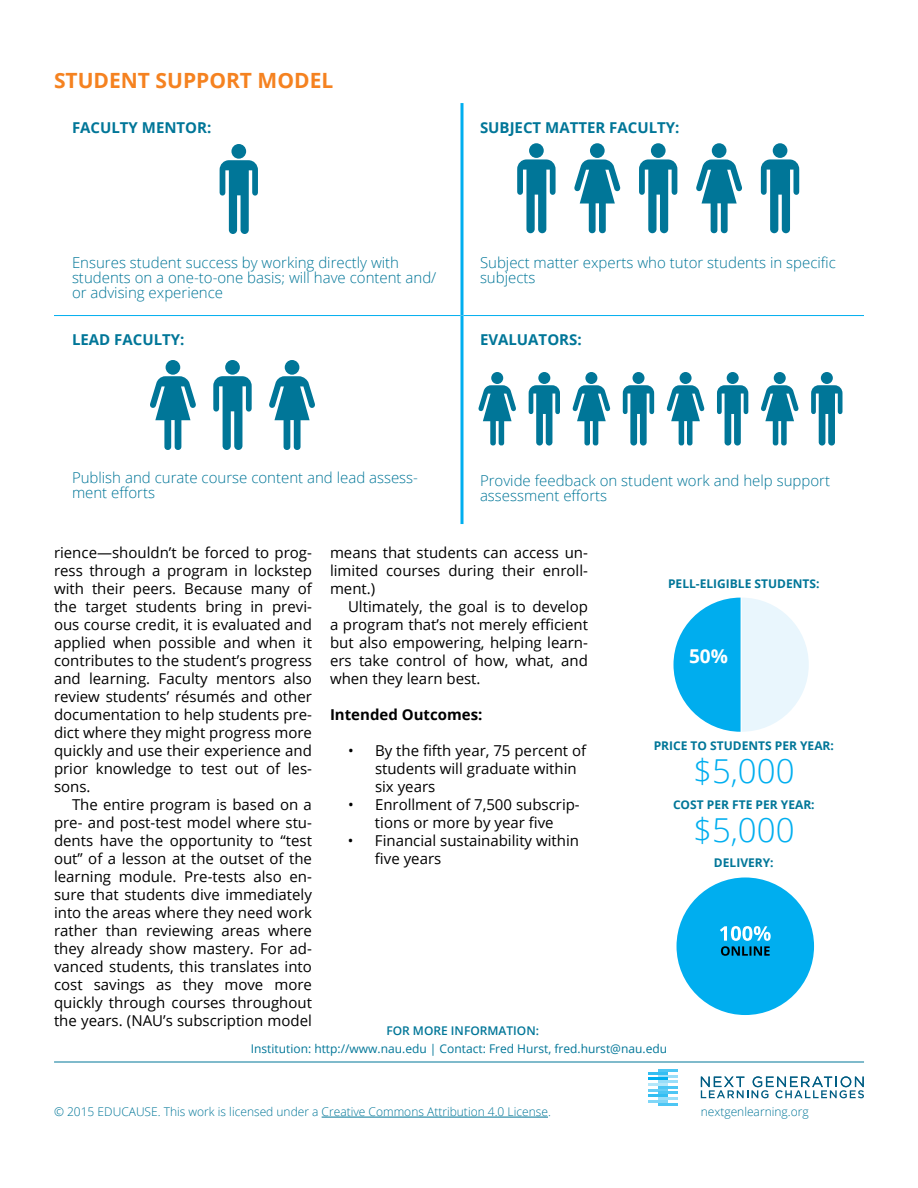
<style>
.page{position:relative;width:918px;height:1188px;background:#fff}
.page>*{position:absolute;margin:0;border:0;box-sizing:border-box;transform-origin:0 0}
.t1{font:300 33px "Open Sans";color:#00aeef}
.t2{font:700 21px "Open Sans";color:#f58220}
.t3{font:700 19.05px "Open Sans";color:#fff}
.t4{font:15px/18px "Open Sans";color:#000;text-align:justify}
.t5{font:300 15px/15px "Open Sans";color:#007698}
.t6{font:700 15px "Open Sans";color:#007698}
.t7{font:700 15px "Open Sans";color:#000}
.t8{font:300 12px "Open Sans";color:#007698}
.t9{font:700 12px "Open Sans";color:#007698}
.t10{font:12px "Open Sans";color:#007698}
.t11{font:600 12px "Open Sans";color:#007698}
</style>
<div class="page">
<svg style="left:701px;top:1076px;width:163px;height:22px"></svg>
<hr style="left:658px;top:1069px;width:19px;height:3px;background:#4dc6f4">
<hr style="left:648px;top:1072px;width:20px;height:3px;background:#33bef2">
<hr style="left:658px;top:1075px;width:19px;height:3px;background:#99def9">
<hr style="left:648px;top:1078px;width:20px;height:2px;background:#00aeef">
<hr style="left:658px;top:1080px;width:19px;height:3px;background:#99def9">
<hr style="left:648px;top:1083px;width:20px;height:3px;background:#b3e7fa">
<hr style="left:658px;top:1086px;width:19px;height:3px;background:#4dc6f4">
<hr style="left:648px;top:1089px;width:20px;height:3px;background:#66cef6">
<svg style="left:658px;top:1092px;width:19px;height:2px"></svg>
<hr style="left:648px;top:1094px;width:20px;height:3px;background:#33bef2">
<hr style="left:658px;top:1097px;width:19px;height:3px;background:#99def9">
<hr style="left:648px;top:1100px;width:20px;height:3px;background:#80d6f7">
<hr style="left:658px;top:1103px;width:19px;height:3px;background:#4dc6f4">
<hr style="left:54px;top:1062px;width:810px;height:1px;background:#007698">
<hr style="left:54px;top:315px;width:406px;height:1px;background:#00aeef">
<hr style="left:464px;top:315px;width:400px;height:1px;background:#00aeef">
<svg style="left:460px;top:103px;width:4px;height:213px"></svg>
<svg style="left:460px;top:316px;width:4px;height:208px"></svg>
<div style="left:677px;top:877px;width:137px;height:138px;background:#00aeef;border-radius:50%"></div>
<svg style="left:720px;top:926px;width:51px;height:30px"></svg>
<svg style="left:150px;top:376px;width:46px;height:74px"></svg>
<div style="left:166px;top:360px;width:14px;height:15px;background:#007698;border-radius:50%"></div>
<svg style="left:269px;top:376px;width:46px;height:74px"></svg>
<div style="left:285px;top:360px;width:14px;height:15px;background:#007698;border-radius:50%"></div>
<svg style="left:574px;top:159px;width:47px;height:75px"></svg>
<div style="left:590px;top:143px;width:15px;height:15px;background:#007698;border-radius:50%"></div>
<svg style="left:696px;top:159px;width:46px;height:75px"></svg>
<div style="left:712px;top:143px;width:14px;height:15px;background:#007698;border-radius:50%"></div>
<div style="left:231px;top:144px;width:15px;height:15px;background:#007698;border-radius:50%"></div>
<svg style="left:220px;top:160px;width:38px;height:74px"></svg>
<div style="left:651px;top:143px;width:15px;height:15px;background:#007698;border-radius:50%"></div>
<svg style="left:639px;top:159px;width:38px;height:74px"></svg>
<div style="left:529px;top:143px;width:15px;height:15px;background:#007698;border-radius:50%"></div>
<svg style="left:517px;top:159px;width:39px;height:74px"></svg>
<div style="left:225px;top:360px;width:15px;height:15px;background:#007698;border-radius:50%"></div>
<svg style="left:213px;top:376px;width:39px;height:74px"></svg>
<div style="left:773px;top:143px;width:14px;height:15px;background:#007698;border-radius:50%"></div>
<svg style="left:761px;top:159px;width:38px;height:74px"></svg>
<svg style="left:478px;top:385px;width:38px;height:61px"></svg>
<div style="left:491px;top:372px;width:12px;height:12px;background:#007698;border-radius:50%"></div>
<svg style="left:666px;top:385px;width:39px;height:61px"></svg>
<div style="left:680px;top:372px;width:12px;height:12px;background:#007698;border-radius:50%"></div>
<svg style="left:572px;top:385px;width:39px;height:61px"></svg>
<div style="left:585px;top:372px;width:12px;height:12px;background:#007698;border-radius:50%"></div>
<svg style="left:761px;top:385px;width:38px;height:61px"></svg>
<div style="left:774px;top:372px;width:12px;height:12px;background:#007698;border-radius:50%"></div>
<div style="left:538px;top:372px;width:12px;height:12px;background:#007698;border-radius:50%"></div>
<svg style="left:529px;top:385px;width:31px;height:61px"></svg>
<div style="left:727px;top:372px;width:12px;height:12px;background:#007698;border-radius:50%"></div>
<svg style="left:717px;top:385px;width:31px;height:61px"></svg>
<div style="left:633px;top:372px;width:12px;height:12px;background:#007698;border-radius:50%"></div>
<svg style="left:623px;top:385px;width:31px;height:61px"></svg>
<div style="left:821px;top:372px;width:12px;height:12px;background:#007698;border-radius:50%"></div>
<svg style="left:811px;top:385px;width:32px;height:61px"></svg>
<svg style="left:673px;top:598px;width:136px;height:134px"></svg>
<hr style="left:322px;top:1117px;width:226px;height:1px;background:#007698">
<h2 class="t2" style="left:54px;top:66px;width:281px">STUDENT SUPPORT MODEL</h2>
<p class="t6" style="left:72px;top:117px;width:141px">FACULTY MENTOR:</p>
<p class="t6" style="left:480px;top:117px;width:201px">SUBJECT MATTER FACULTY:</p>
<p class="t5" style="left:72px;top:254px;width:366px">Ensures student success by working directly with students on a one-to-one basis; will have content and/ or advising experience</p>
<p class="t6" style="left:72px;top:329px;width:114px">LEAD FACULTY:</p>
<p class="t5" style="left:480px;top:254px;width:357px">Subject matter experts who tutor students in specific subjects</p>
<p class="t6" style="left:480px;top:329px;width:103px">EVALUATORS:</p>
<p class="t5" style="left:72px;top:470px;width:348px">Publish and curate course content and lead assess&shy;ment efforts</p>
<p class="t5" style="left:480px;top:473px;width:352px">Provide feedback on student work and help support assessment efforts</p>
<p class="t4" style="left:54px;top:543px;width:260px">rience—shouldn’t be forced to prog&shy;ress through a program in lockstep with their peers. Because many of the target students bring in previ&shy;ous course credit, it is evaluated and applied when possible and when it contributes to the student’s progress and learning. Faculty mentors also review students’ résumés and other documentation to help students pre&shy;dict where they might progress more quickly and use their experience and prior knowledge to test out of les&shy;sons.</p>
<p class="t4" style="left:54px;top:795px;width:260px;text-indent:18px">The entire program is based on a pre- and post-test model where stu&shy;dents have the opportunity to “test out” of a lesson at the outset of the learning module. Pre-tests also en&shy;sure that students dive immediately into the areas where they need work rather than reviewing areas where they already show mastery. For ad&shy;vanced students, this translates into cost savings as they move more quickly through courses throughout the years. (NAU’s subscription model</p>
<p class="t4" style="left:330px;top:543px;width:260px">means that students can access un&shy;limited courses during their enroll&shy;ment.)</p>
<p class="t4" style="left:330px;top:597px;width:260px;text-indent:18px">Ultimately, the goal is to develop a program that’s not merely efficient but also empowering, helping learn&shy;ers take control of how, what, and when they learn best.</p>
<p class="t7" style="left:330px;top:704px;width:154px">Intended Outcomes:</p>
<p class="t4" style="left:375px;top:741px;width:213px;text-align:left;text-indent:-27px">• By the fifth year, 75 percent of students will graduate within six years</p>
<p class="t4" style="left:348px;top:795px;width:233px;text-align:center">• Enrollment of 7,500 subscrip&shy;tions or more by year five</p>
<p class="t4" style="left:375px;top:831px;width:206px;text-indent:-27px">• Financial sustainability within five years</p>
<p class="t11" style="left:386px;top:1022px;width:154px">FOR MORE INFORMATION:</p>
<p class="t9" style="left:668px;top:575px;width:153px">PELL-ELIGIBLE STUDENTS:</p>
<p class="t3" style="left:689px;top:643px;width:40px">50%</p>
<p class="t9" style="left:654px;top:737px;width:182px">PRICE TO STUDENTS PER YEAR:</p>
<h1 class="t1" style="left:693px;top:749px;width:103px">$5,000</h1>
<p class="t9" style="left:673px;top:796px;width:143px">COST PER FTE PER YEAR:</p>
<h1 class="t1" style="left:693px;top:807px;width:103px">$5,000</h1>
<p class="t9" style="left:714px;top:854px;width:61px">DELIVERY:</p>
<p class="t10" style="left:251px;top:1041px;width:418px">Institution: http://www.nau.edu | Contact: Fred Hurst, fred.hurst@nau.edu</p>
<p class="t8" style="left:54px;top:1104px;width:498px">© 2015 EDUCAUSE. This work is licensed under a Creative Commons Attribution 4.0 License.</p>
<p class="t8" style="left:701px;top:1103px;width:109px">nextgenlearning.org</p>
</div>
